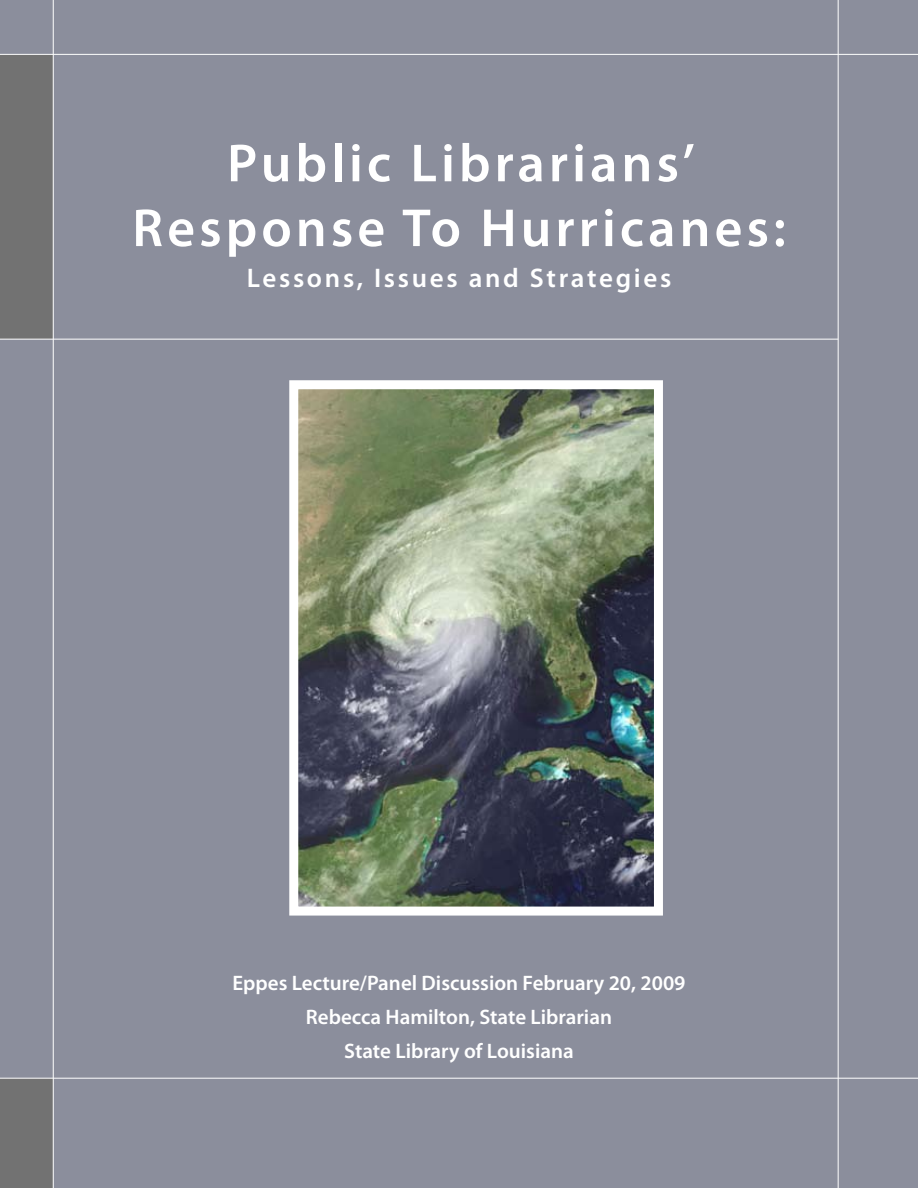
<style>
.page{position:relative;width:918px;height:1188px;background:#8b8e9c}
.page>*{position:absolute;margin:0;border:0;box-sizing:border-box;transform-origin:0 0}
.t1{font:600 54px/64.8px "Myriad Pro";letter-spacing:.075em;color:#fff;text-align:center}
.t2{font:600 27px "Myriad Pro";letter-spacing:.1em;color:#fff}
.t3{font:600 21px/33.8px "Myriad Pro";color:#fff;text-align:center}
</style>
<div class="page">
<div style="left:0;top:55px;width:53px;height:284px;background:#727272"></div>
<div style="left:0;top:1078px;width:53px;height:110px;background:#727272"></div>
<hr style="left:0;top:54px;width:918px;height:1px;background:#fff">
<hr style="left:0;top:339px;width:838px;height:1px;background:#fff">
<hr style="left:838px;top:0;width:1px;height:1188px;background:#fff">
<hr style="left:53px;top:0;width:1px;height:1188px;background:#fff">
<hr style="left:0;top:1078px;width:918px;height:1px;background:#fff">
<img style="left:299px;top:390px;width:354px;height:516px">
<div style="left:289px;top:380px;width:374px;height:536px;border:9px solid #fff"></div>
<h1 class="t1" style="left:132px;top:129px;width:655px">Public Librarians’<br>Response To Hurricanes:</h1>
<p class="t2" style="left:247px;top:261px;width:426px">Lessons, Issues and Strategies</p>
<p class="t3" style="left:232px;top:966px;width:455px">Eppes Lecture/Panel Discussion February 20, 2009<br>Rebecca Hamilton, State Librarian<br>State Library of Louisiana</p>
</div>
